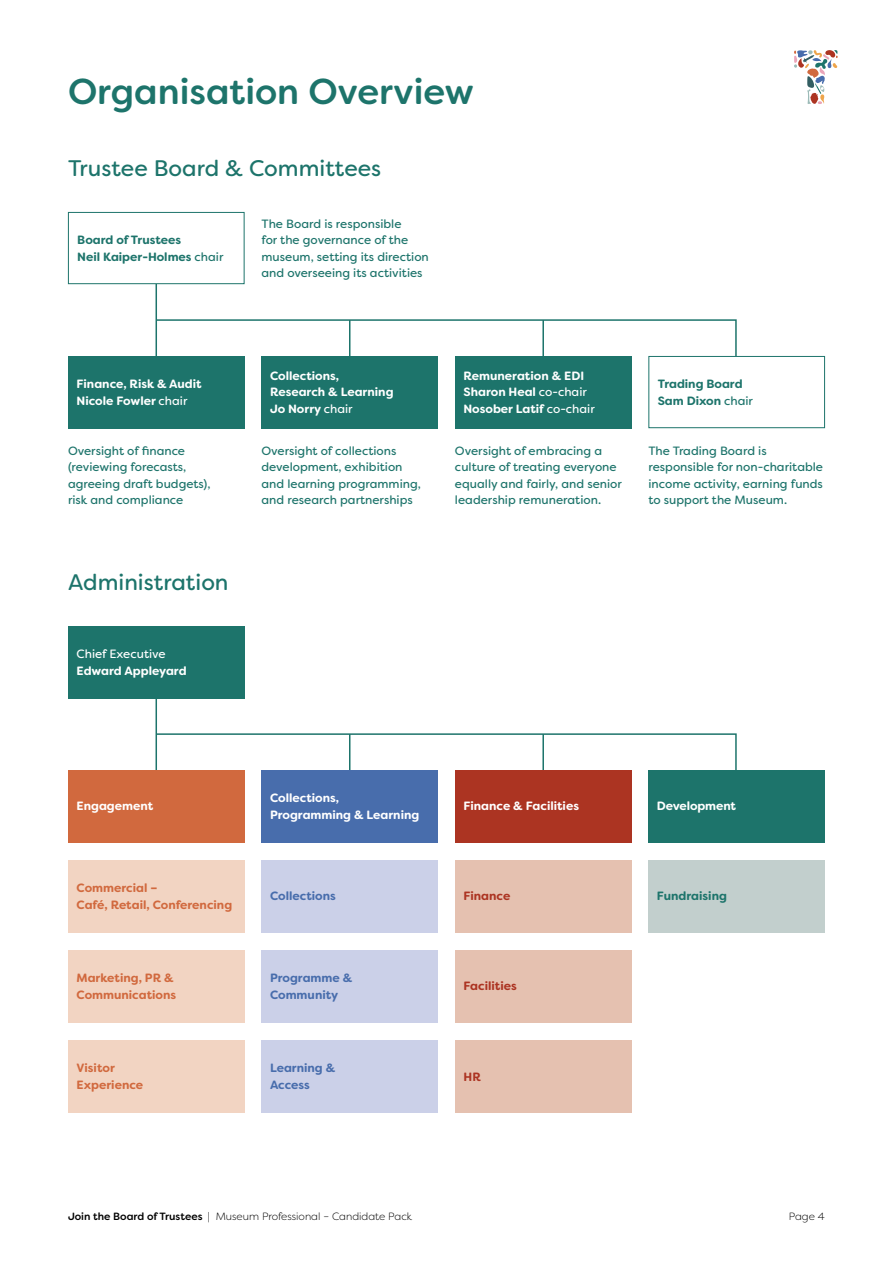
<style>
.page{position:relative;width:893px;height:1263px;background:#fff}
.page>*{position:absolute;margin:0;border:0;box-sizing:border-box;transform-origin:0 0}
.t1{font:500 36px "Filson Soft";color:#1d746b}
.t2{font:22.5px "Filson Soft";color:#1d746b}
.t3{font:12px/16.5px "Filson Soft";color:#1d746b}
.t4{font:700 12px/16.5px "Filson Soft";color:#fff}
.t5{font:700 12px/16.5px "Filson Soft";color:#d1693e}
.t6{font:700 12px/16.5px "Filson Soft";color:#1d746b}
.t7{font:700 12px/16.5px "Filson Soft";color:#486dac}
.t8{font:700 12px "Filson Soft";color:#ac3422}
.t9{font:12px "Filson Soft";color:#fff}
.t10{font:300 10.5px "Filson Soft";color:#000}
.s1{font-weight:400}
.s2{font-weight:500}
</style>
<div class="page">
<hr style="left:156px;top:662px;width:1px;height:144px;background:#1d746b">
<svg style="left:155px;top:733px;width:582px;height:75px"></svg>
<hr style="left:349px;top:734px;width:1px;height:72px;background:#1d746b">
<hr style="left:542px;top:734px;width:2px;height:72px;background:#1d746b">
<hr style="left:156px;top:248px;width:1px;height:144px;background:#1d746b">
<svg style="left:155px;top:319px;width:582px;height:75px"></svg>
<hr style="left:349px;top:320px;width:1px;height:72px;background:#1d746b">
<hr style="left:542px;top:320px;width:2px;height:72px;background:#1d746b">
<svg style="left:794px;top:50px;width:44px;height:54px"></svg>
<div style="left:68px;top:626px;width:176px;height:72px;background:#1d746b"></div>
<div style="left:68px;top:770px;width:176px;height:72px;background:#d1693e"></div>
<div style="left:68px;top:860px;width:176px;height:72px;background:#f2d4c2"></div>
<div style="left:68px;top:950px;width:176px;height:72px;background:#f2d4c2"></div>
<div style="left:68px;top:1040px;width:176px;height:72px;background:#f2d4c2"></div>
<div style="left:455px;top:860px;width:176px;height:72px;background:#e5c1b0"></div>
<div style="left:648px;top:860px;width:177px;height:72px;background:#c2cfcd"></div>
<div style="left:261px;top:860px;width:177px;height:72px;background:#cbd0e8"></div>
<div style="left:261px;top:950px;width:177px;height:72px;background:#cbd0e8"></div>
<div style="left:261px;top:1040px;width:177px;height:72px;background:#cbd0e8"></div>
<div style="left:455px;top:950px;width:176px;height:72px;background:#e5c1b0"></div>
<div style="left:455px;top:1040px;width:176px;height:72px;background:#e5c1b0"></div>
<div style="left:455px;top:770px;width:176px;height:72px;background:#ac3422"></div>
<div style="left:648px;top:770px;width:177px;height:72px;background:#1d746b"></div>
<div style="left:261px;top:770px;width:177px;height:72px;background:#486dac"></div>
<div style="left:68px;top:212px;width:176px;height:72px;background:#fff"></div>
<div style="left:68px;top:212px;width:176px;height:72px;border:1px solid #1d746b"></div>
<div style="left:649px;top:356px;width:176px;height:72px;background:#fff"></div>
<div style="left:648px;top:356px;width:177px;height:72px;border:1px solid #1d746b"></div>
<div style="left:455px;top:356px;width:176px;height:72px;background:#1d746b"></div>
<div style="left:261px;top:356px;width:177px;height:72px;background:#1d746b"></div>
<div style="left:68px;top:356px;width:176px;height:72px;background:#1d746b"></div>
<h1 class="t1" style="left:68px;top:68px;width:408px">Organisation Overview</h1>
<h2 class="t2" style="left:68px;top:154px;width:315px">Trustee Board &amp; Committees</h2>
<p class="t6" style="left:77px;top:232px;width:148px">Board of Trustees<br>Neil Kaiper-Holmes <span class="s1">chair</span></p>
<p class="t4" style="left:77px;top:376px;width:127px">Finance, Risk &amp; Audit<br>Nicole Fowler <span class="s1">chair</span></p>
<p class="t3" style="left:261px;top:215px;width:169px">The Board is responsible<br>for the governance of the museum, setting its direction and overseeing its activities</p>
<p class="t4" style="left:270px;top:367px;width:125px">Collections,<br>Research &amp; Learning<br>Jo Norry <span class="s1">chair</span></p>
<p class="t4" style="left:463px;top:367px;width:133px">Remuneration &amp; EDI<br>Sharon Heal <span class="s1">co-chair<br></span>Nosober Latif <span class="s1">co-chair</span></p>
<p class="t6" style="left:658px;top:376px;width:97px">Trading Board<br>Sam Dixon <span class="s1">chair</span></p>
<p class="t3" style="left:68px;top:442px;width:144px">Oversight of finance (reviewing forecasts, agreeing draft budgets), risk and compliance</p>
<p class="t3" style="left:455px;top:442px;width:168px">Oversight of embracing a culture of treating everyone equally and fairly, and senior leadership remuneration.</p>
<p class="t3" style="left:648px;top:442px;width:176px">The Trading Board is responsible for non-charitable income activity, earning funds to support the Museum.</p>
<p class="t3" style="left:261px;top:442px;width:161px">Oversight of collections development, exhibition and learning programming, and research partnerships</p>
<h2 class="t2" style="left:68px;top:568px;width:162px">Administration</h2>
<p class="t9" style="left:77px;top:646px;width:91px">Chief Executive</p>
<p class="t4" style="left:77px;top:662px;width:112px">Edward Appleyard</p>
<p class="t4" style="left:77px;top:798px;width:78px">Engagement</p>
<p class="t4" style="left:270px;top:790px;width:151px">Collections,<br>Programming &amp; Learning</p>
<p class="t4" style="left:463px;top:798px;width:117px">Finance &amp; Facilities</p>
<p class="t4" style="left:657px;top:798px;width:81px">Development</p>
<p class="t5" style="left:77px;top:880px;width:157px">Commercial –<br>Café, Retail, Conferencing</p>
<p class="t7" style="left:270px;top:888px;width:67px">Collections</p>
<p class="t8" style="left:463px;top:888px;width:48px">Finance</p>
<p class="t6" style="left:657px;top:888px;width:71px">Fundraising</p>
<p class="t5" style="left:77px;top:970px;width:101px">Marketing, PR &amp;<br>Communications</p>
<p class="t7" style="left:270px;top:970px;width:84px">Programme &amp;<br>Community</p>
<p class="t8" style="left:463px;top:978px;width:55px">Facilities</p>
<p class="t5" style="left:77px;top:1060px;width:68px">Visitor<br>Experience</p>
<p class="t7" style="left:270px;top:1060px;width:67px">Learning &amp;<br>Access</p>
<p class="t8" style="left:463px;top:1068px;width:19px">HR</p>
<p class="t10" style="left:68px;top:1210px;width:346px"><span class="s2">Join the Board of Trustees</span> | Museum Professional – Candidate Pack</p>
<p class="t10" style="left:789px;top:1210px;width:38px">Page 4</p>
</div>
